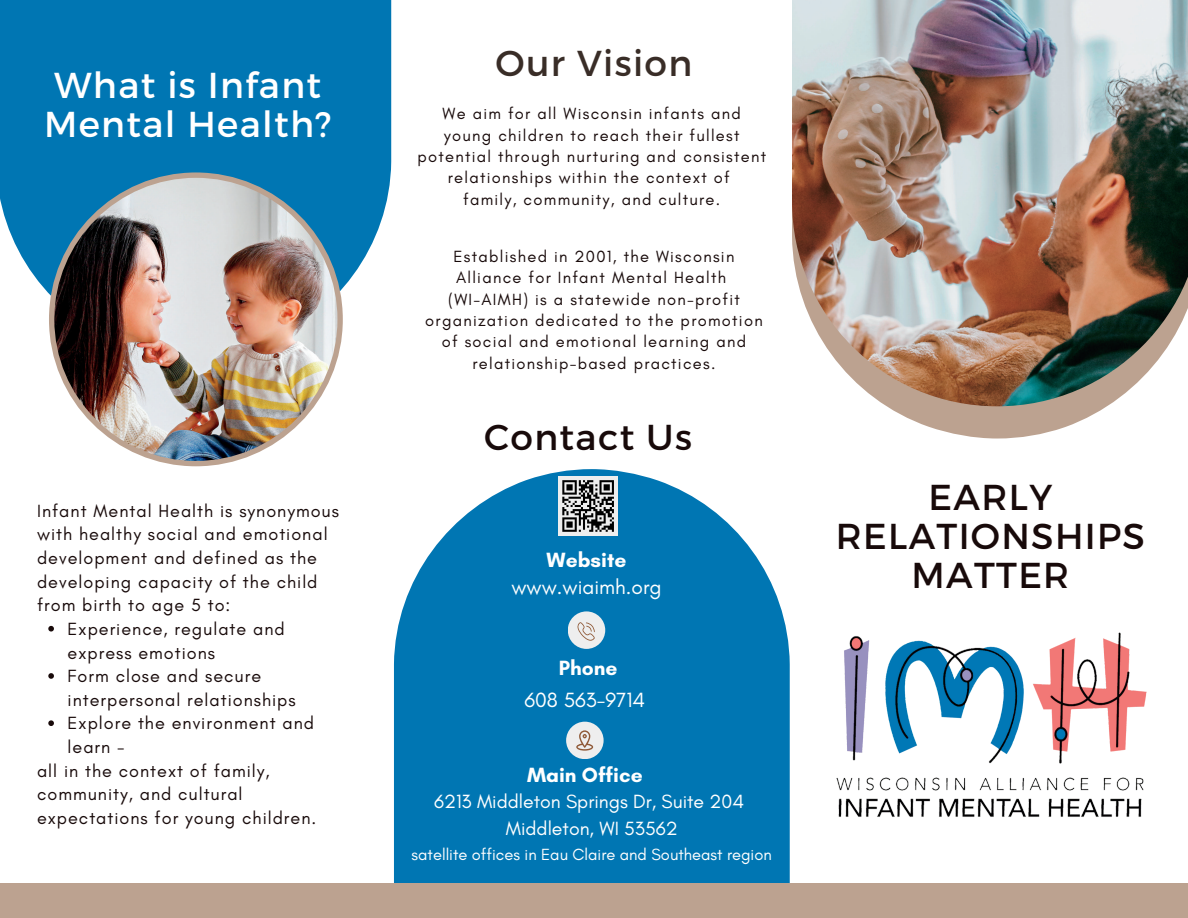
<style>
.page{position:relative;width:1188px;height:918px;background:#fff}
.page>*{position:absolute;margin:0;border:0;box-sizing:border-box;transform-origin:0 0}
.t1{font:36px/39.3px "Montserrat";letter-spacing:.035em;color:#180a0a;text-align:center}
.t2{font:36px/39.3px "Montserrat";letter-spacing:.035em;color:#fff}
.t3{font:36px "Montserrat";letter-spacing:.035em;color:#392d27}
.t4{font:21px "Glacial Indifference";color:#fff}
.t5{font:700 21px "Glacial Indifference";color:#fff}
.t6{font:19.5px "Glacial Indifference";color:#fff}
.t7{font:18px/23.7px "Glacial Indifference";letter-spacing:.055em;color:#180a0a}
.t8{font:16.5px/21.3px "Glacial Indifference";letter-spacing:.075em;color:#180a0a;text-align:center}
.t9{font:16.5px "Glacial Indifference";color:#fff}
</style>
<div class="page">
<svg style="left:886px;top:406px;width:221px;height:32px;fill:#bca290"></svg>
<img style="left:792px;top:0;width:396px;height:406px">
<svg style="left:394px;top:469px;width:396px;height:415px;background:#1b84bb"></svg>
<div style="left:566px;top:722px;width:38px;height:37px;background:#eee;border-radius:50%"></div>
<svg style="left:576px;top:730px;width:17px;height:21px"></svg>
<div style="left:0;top:0;width:391px;height:357px;background:#0076b3"></div>
<img style="left:49px;top:172px;width:294px;height:294px">
<div style="left:0;top:884px;width:1188px;height:34px;background:#bca290"></div>
<img style="left:836px;top:632px;width:311px;height:185px">
<div style="left:568px;top:611px;width:37px;height:38px;background:#eee;border-radius:50%"></div>
<svg style="left:577px;top:622px;width:18px;height:19px"></svg>
<svg style="left:48px;top:626px;width:6px;height:6px"></svg>
<svg style="left:48px;top:673px;width:6px;height:6px"></svg>
<svg style="left:48px;top:720px;width:6px;height:6px"></svg>
<div style="left:558px;top:476px;width:60px;height:60px;background:#eee"></div>
<svg style="left:562px;top:480px;width:52px;height:52px"></svg>
<p class="t2" style="left:44px;top:64px;width:289px">What is Infant<br>Mental Health?</p>
<p class="t7" style="left:37px;top:499px;width:303px">Infant Mental Health is synonymous with healthy social and emotional development and defined as the developing capacity of the child from birth to age 5 to:</p>
<p class="t7" style="left:68px;top:617px;width:219px">Experience, regulate and express emotions</p>
<p class="t7" style="left:68px;top:664px;width:230px">Form close and secure interpersonal relationships</p>
<p class="t7" style="left:68px;top:711px;width:248px">Explore the environment and learn -</p>
<p class="t7" style="left:37px;top:758px;width:281px">all in the context of family, community, and cultural expectations for young children.</p>
<p class="t3" style="left:496px;top:40px;width:198px">Our Vision</p>
<p class="t8" style="left:417px;top:103px;width:350px">We aim for all Wisconsin infants and young children to reach their fullest potential through nurturing and consistent relationships within the context of</p>
<p class="t8" style="left:463px;top:188px;width:259px">family, community, and culture.</p>
<p class="t8" style="left:454px;top:246px;width:282px;text-align:left">Established in 2001, the Wisconsin<br>Alliance for Infant Mental Health</p>
<p class="t8" style="left:425px;top:288px;width:339px">(WI-AIMH) is a statewide non-profit organization dedicated to the promotion of social and emotional learning and relationship-based practices.</p>
<p class="t1" style="left:484px;top:416px;width:209px">Contact Us</p>
<p class="t5" style="left:547px;top:547px;width:81px">Website</p>
<p class="t4" style="left:511px;top:574px;width:152px">www.wiaimh.org</p>
<p class="t5" style="left:559px;top:655px;width:60px">Phone</p>
<p class="t4" style="left:524px;top:687px;width:122px">608 563-9714</p>
<p class="t5" style="left:527px;top:762px;width:117px">Main Office</p>
<p class="t6" style="left:434px;top:790px;width:312px">6213 Middleton Springs Dr, Suite 204</p>
<p class="t6" style="left:506px;top:817px;width:173px">Middleton, WI 53562</p>
<p class="t9" style="left:412px;top:844px;width:362px">satellite offices in Eau Claire and Southeast region</p>
<p class="t1" style="left:836px;top:475px;width:311px">EARLY<br>RELATIONSHIPS<br>MATTER</p>
</div>
